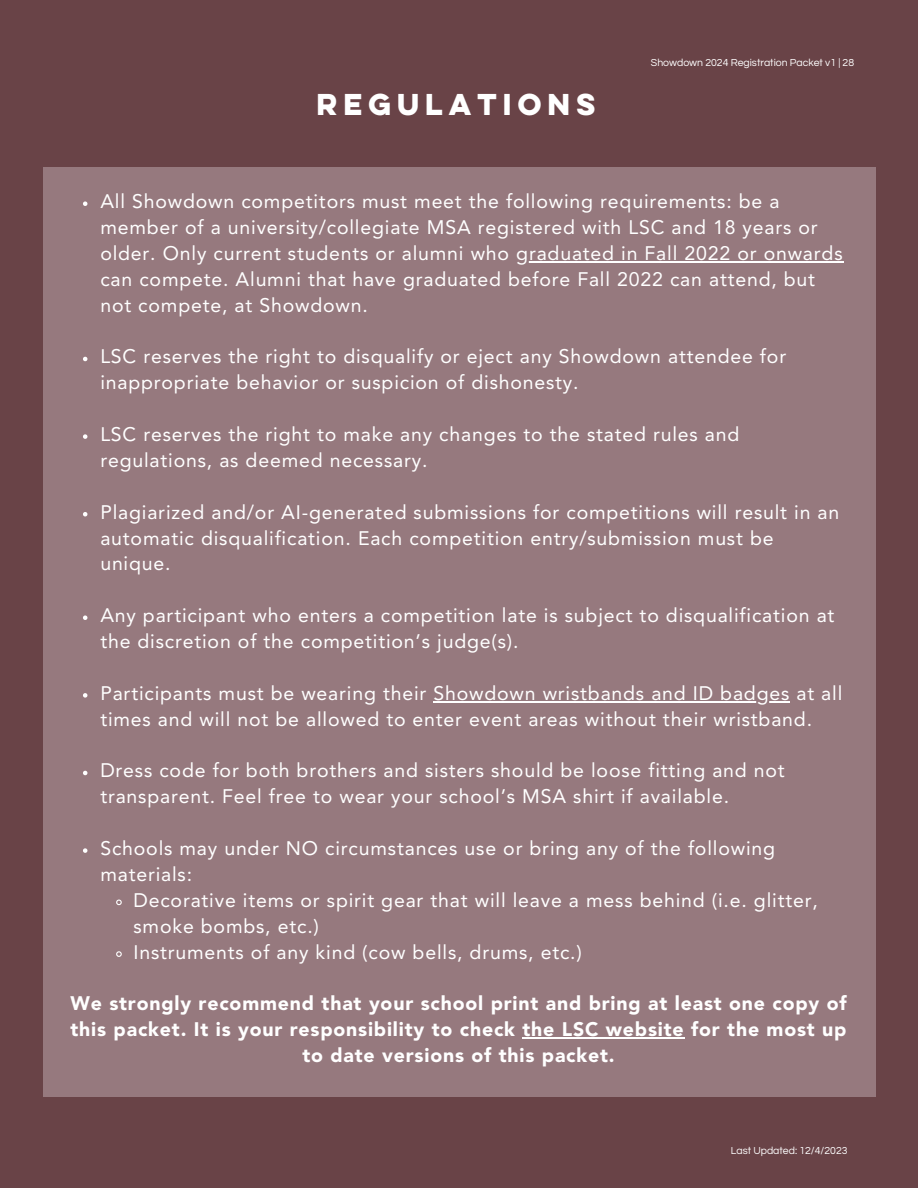
<style>
.page{position:relative;width:918px;height:1188px;background:#694347}
.page>*{position:absolute;margin:0;border:0;box-sizing:border-box;transform-origin:0 0}
.t1{font:700 27px "Lulo Clean One";color:#fff}
.t2{font:19.5px/25.8px "Avenir LT Std";letter-spacing:.04em;color:#fff}
.t3{font:900 19.5px/25.8px "Avenir LT Std";letter-spacing:.04em;color:#fff;text-align:center}
.t4{font:10.5px "Questrial";color:#fff}
.t5{font:10.5px "Questrial";color:#fefefe}
</style>
<div class="page">
<div style="left:43px;top:167px;width:833px;height:929px;background:#96797e"></div>
<svg style="left:83px;top:201px;width:4px;height:5px"></svg>
<hr style="left:516px;top:261px;width:327px;height:1px;background:#fff">
<svg style="left:83px;top:357px;width:4px;height:4px"></svg>
<svg style="left:83px;top:434px;width:4px;height:5px"></svg>
<svg style="left:83px;top:512px;width:4px;height:4px"></svg>
<svg style="left:83px;top:615px;width:4px;height:5px"></svg>
<svg style="left:83px;top:693px;width:4px;height:5px"></svg>
<hr style="left:433px;top:701px;width:357px;height:1px;background:#fff">
<svg style="left:83px;top:771px;width:4px;height:4px"></svg>
<svg style="left:83px;top:848px;width:4px;height:5px"></svg>
<svg style="left:116px;top:899px;width:6px;height:7px"></svg>
<svg style="left:116px;top:951px;width:6px;height:6px"></svg>
<hr style="left:522px;top:1037px;width:163px;height:1px;background:#fff">
<p class="t1" style="left:317px;top:93px;width:286px">REGULATIONS</p>
<p class="t4" style="left:651px;top:58px;width:205px">Showdown 2024 Registration Packet v1 | 28</p>
<p class="t2" style="left:100px;top:190px;width:744px">All Showdown competitors must meet the following requirements: be a member of a university/collegiate MSA registered with LSC and 18 years or older. Only current students or alumni who graduated in Fall 2022 or onwards can compete. Alumni that have graduated before Fall 2022 can attend, but not compete, at Showdown.</p>
<p class="t2" style="left:100px;top:346px;width:687px">LSC reserves the right to disqualify or eject any Showdown attendee for inappropriate behavior or suspicion of dishonesty.</p>
<p class="t2" style="left:100px;top:423px;width:641px">LSC reserves the right to make any changes to the stated rules and regulations, as deemed necessary.</p>
<p class="t2" style="left:100px;top:501px;width:741px">Plagiarized and/or AI-generated submissions for competitions will result in an automatic disqualification. Each competition entry/submission must be unique.</p>
<p class="t2" style="left:100px;top:604px;width:736px">Any participant who enters a competition late is subject to disqualification at the discretion of the competition’s judge(s).</p>
<p class="t2" style="left:100px;top:682px;width:744px">Participants must be wearing their Showdown wristbands and ID badges at all times and will not be allowed to enter event areas without their wristband.</p>
<p class="t2" style="left:100px;top:760px;width:686px">Dress code for both brothers and sisters should be loose fitting and not transparent. Feel free to wear your school’s MSA shirt if available.</p>
<p class="t2" style="left:100px;top:837px;width:676px">Schools may under NO circumstances use or bring any of the following materials:</p>
<p class="t2" style="left:133px;top:889px;width:686px">Decorative items or spirit gear that will leave a mess behind (i.e. glitter, smoke bombs, etc.)</p>
<p class="t2" style="left:133px;top:941px;width:450px">Instruments of any kind (cow bells, drums, etc.)</p>
<p class="t3" style="left:70px;top:992px;width:778px">We strongly recommend that your school print and bring at least one copy of this packet. It is your responsibility to check the LSC website for the most up to date versions of this packet.</p>
<p class="t5" style="left:731px;top:1145px;width:118px">Last Updated: 12/4/2023</p>
</div>
